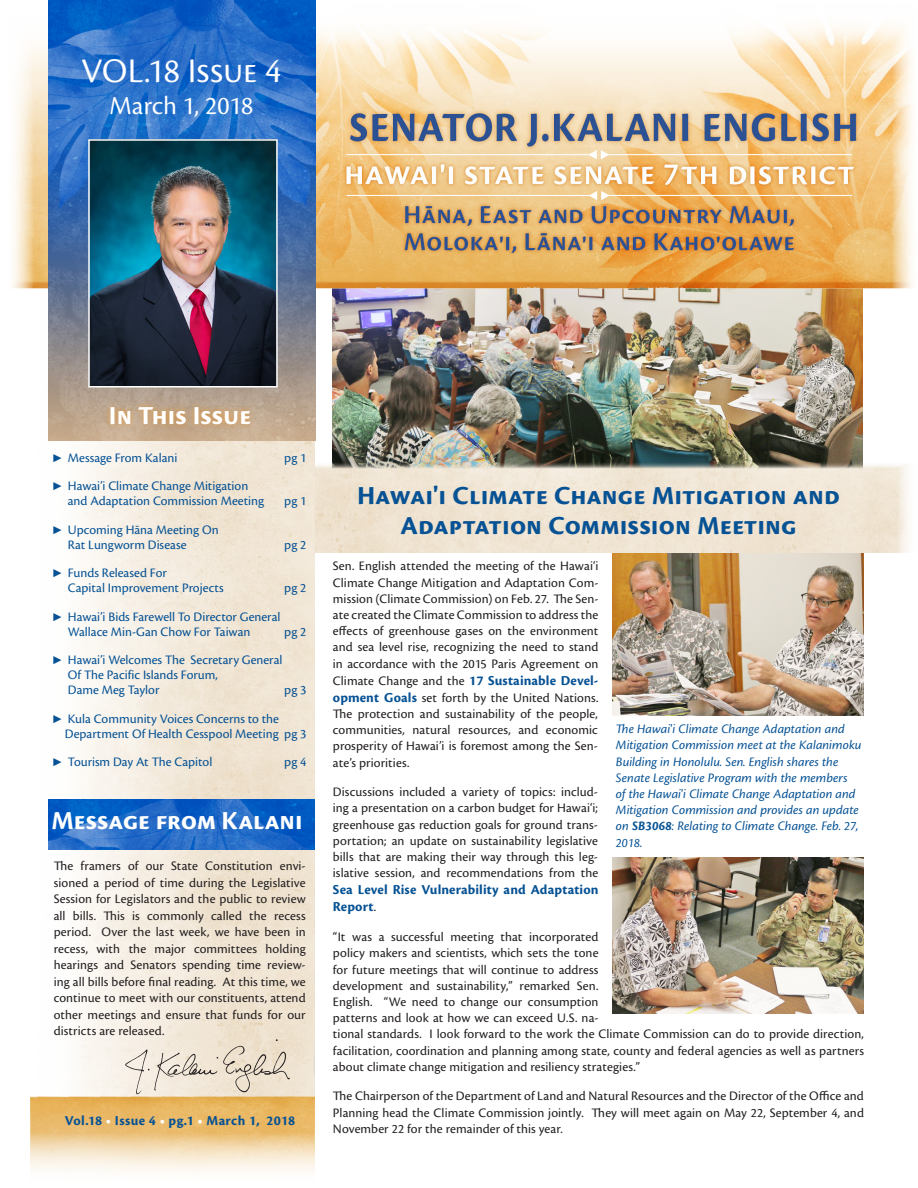
<style>
.page{position:relative;width:918px;height:1188px;background:#fff}
.page>*{position:absolute;margin:0;border:0;box-sizing:border-box;transform-origin:0 0}
.Emphasis{font:36px "Cronos Pro Disp";letter-spacing:.01em;color:#fff}
.Senate_Headline{font:27px/30px "Cronos Pro Bold Capt";letter-spacing:.005em;color:#065294;text-align:center}
.Senate_Headline-2{font:700 27px "Cronos Pro";letter-spacing:.005em;color:#fff}
.Emphasis-2{font:27px "Cronos Pro Disp";letter-spacing:.005em;color:#fff}
.Emphasis-3{font:700 14.25px/17.1px "Cronos Pro";letter-spacing:.01em;color:#065294}
.Cronos_Paragraph{font:13.5px/16.2px "Cronos Pro";letter-spacing:.005em;color:#231f20;text-align:justify}
.t1{font:13.5px/15px "Cronos Pro";color:#065294}
.t2{font:italic 13.5px/16.2px "Cronos Pro";color:#065294}
.s1{font-family:"Andale Mono"}
.s2{color:#fff}
.s3{font-weight:700;font-size:14.25px;color:#065294}
.s4{font-weight:400;font-size:13.5px;color:#231f20}
.s5{font-style:normal}
.s6{font-weight:700}
</style>
<div class="page">
<img style="left:612px;top:552px;width:252px;height:163px">
<img style="left:612px;top:858px;width:251px;height:156px">
<img style="left:333px;top:298px;width:530px;height:164px">
<img style="left:315px;top:462px;width:593px;height:90px">
<img style="left:12px;top:0;width:901px;height:298px">
<img style="left:32px;top:200px;width:283px;height:896px">
<img style="left:30px;top:1096px;width:285px;height:76px">
<img style="left:49px;top:1px;width:267px;height:440px">
<div style="left:105px;top:401px;width:151px;height:29px;background:#df943c;opacity:.89"></div>
<img style="left:48px;top:800px;width:267px;height:49px">
<img style="left:119px;top:1036px;width:177px;height:61px">
<img style="left:91px;top:142px;width:184px;height:243px">
<div style="left:88px;top:139px;width:190px;height:249px;border:2px solid #fff"></div>
<p class="Emphasis" style="left:82px;top:50px;width:201px">VOL.18 Issue 4</p>
<p class="Emphasis-2" style="left:110px;top:91px;width:145px">March 1, 2018</p>
<p class="Senate_Headline-2" style="left:109px;top:400px;width:144px">In This Issue</p>
<p class="t1" style="left:54px;top:450px;width:125px"><span class="s1">►</span> Message From Kalani</p>
<p class="t1" style="left:284px;top:450px;width:24px">pg 1</p>
<p class="t1" style="left:68px;top:479px;width:198px;text-indent:-14px"><span class="s1">►</span> Hawai’i Climate Change Mitigation and Adaptation Commission Meeting</p>
<p class="t1" style="left:284px;top:494px;width:24px">pg 1</p>
<p class="t1" style="left:68px;top:522px;width:152px;text-indent:-14px"><span class="s1">►</span> Upcoming Hāna Meeting On<br>Rat Lungworm Disease</p>
<p class="t1" style="left:68px;top:566px;width:157px;text-indent:-14px"><span class="s1">►</span> Funds Released For<br>Capital Improvement Projects</p>
<p class="t1" style="left:284px;top:537px;width:24px">pg 2</p>
<p class="t1" style="left:284px;top:581px;width:24px">pg 2</p>
<p class="t1" style="left:68px;top:609px;width:214px;text-indent:-14px"><span class="s1">►</span> Hawai’i Bids Farewell To Director General<br>Wallace Min-Gan Chow For Taiwan</p>
<p class="t1" style="left:284px;top:624px;width:24px">pg 2</p>
<p class="t1" style="left:68px;top:653px;width:216px;text-indent:-14px"><span class="s1">►</span> Hawai’i Welcomes The Secretary General<br>Of The Pacific Islands Forum,<br>Dame Meg Taylor</p>
<p class="t1" style="left:284px;top:683px;width:24px">pg 3</p>
<p class="t1" style="left:65px;top:711px;width:243px;text-indent:-11px"><span class="s1">►</span> Kula Community Voices Concerns to the<br>Department Of Health Cesspool Meeting pg 3</p>
<p class="t1" style="left:54px;top:755px;width:160px"><span class="s1">►</span> Tourism Day At The Capitol</p>
<p class="t1" style="left:284px;top:755px;width:24px">pg 4</p>
<p class="Senate_Headline-2" style="left:51px;top:805px;width:253px">Message from Kalani</p>
<p class="Cronos_Paragraph" style="left:54px;top:858px;width:254px">The framers of our State Constitution envi&shy;sioned a period of time during the Legislative Session for Legislators and the public to review all bills. This is commonly called the recess period. Over the last week, we have been in recess, with the major committees holding hearings and Senators spending time review&shy;ing all bills before final reading. At this time, we continue to meet with our constituents, attend other meetings and ensure that funds for our districts are released.</p>
<p class="Emphasis-3" style="left:65px;top:1112px;width:232px">Vol.18 <span class="s2">•</span> Issue 4 <span class="s2">•</span> pg.1 <span class="s2">•</span> March 1, 2018</p>
<p class="Senate_Headline" style="left:357px;top:481px;width:484px">Hawai'i Climate Change Mitigation and<br>Adaptation Commission Meeting</p>
<p class="Cronos_Paragraph" style="left:333px;top:558px;width:267px">Sen. English attended the meeting of the Hawai‘i Climate Change Mitigation and Adaptation Com&shy;mission (Climate Commission) on Feb. 27. The Sen&shy;ate created the Climate Commission to address the effects of greenhouse gases on the environment and sea level rise, recognizing the need to stand in accordance with the 2015 Paris Agreement on Climate Change and the <span class="s3">17 Sustainable Devel&shy;opment Goals</span> set forth by the United Nations.<br>The protection and sustainability of the people, communities, natural resources, and economic prosperity of Hawai’i is foremost among the Sen&shy;ate’s priorities.</p>
<p class="Cronos_Paragraph" style="left:333px;top:784px;width:267px">Discussions included a variety of topics: includ&shy;ing a presentation on a carbon budget for Hawai‘i; greenhouse gas reduction goals for ground trans&shy;portation; an update on sustainability legislative bills that are making their way through this leg&shy;islative session, and recommendations from the</p>
<p class="Emphasis-3" style="left:333px;top:882px;width:267px">Sea Level Rise Vulnerability and Adaptation<br>Report<span class="s4">.</span></p>
<p class="Cronos_Paragraph" style="left:333px;top:929px;width:533px;text-align:left">“It was a successful meeting that incorporated<br>policy makers and scientists, which sets the tone<br>for future meetings that will continue to address<br>development and sustainability,” remarked Sen.<br>English. “We need to change our consumption<br>patterns and look at how we can exceed U.S. na-<br>tional standards. I look forward to the work the Climate Commission can do to provide direction, facilitation, coordination and planning among state, county and federal agencies as well as partners about climate change mitigation and resiliency strategies.”</p>
<p class="Cronos_Paragraph" style="left:333px;top:1088px;width:533px">The Chairperson of the Department of Land and Natural Resources and the Director of the Office and Planning head the Climate Commission jointly. They will meet again on May 22, September 4, and November 22 for the remainder of this year.</p>
<p class="t2" style="left:616px;top:721px;width:247px">The Hawai<span class="s5">'</span>i Climate Change Adaptation and Mitigation Commission meet at the Kalanimoku Building in Honolulu. Sen. English shares the Senate Legislative Program with the members<br>of the Hawai<span class="s5">'</span>i Climate Change Adaptation and Mitigation Commission and provides an update on <span class="s6">SB3068</span>: Relating to Climate Change. Feb. 27, 2018.</p>
</div>
